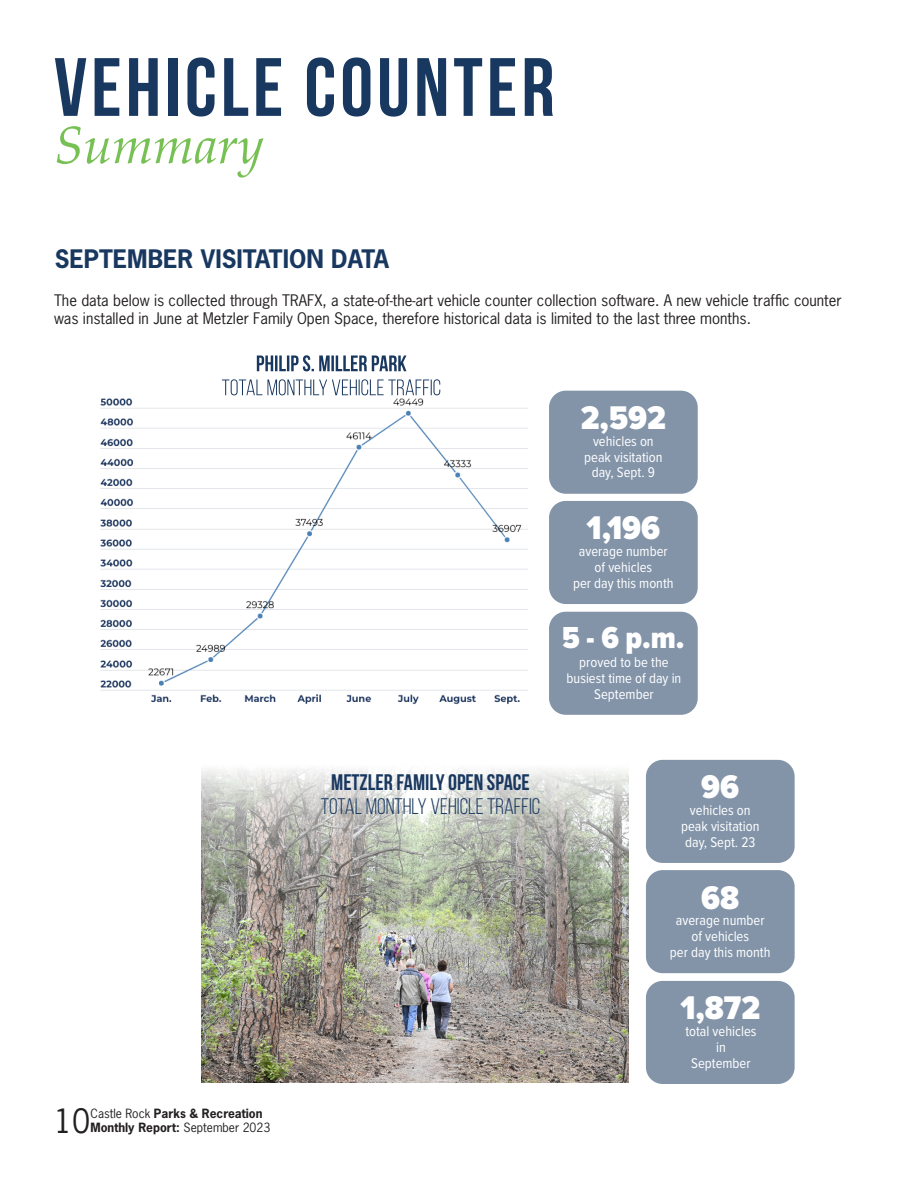
<style>
.page{position:relative;width:918px;height:1188px;background:#fff}
.page>*{position:absolute;margin:0;border:0;box-sizing:border-box;transform-origin:0 0}
.t1{font:82.5px "Bebas Neue";letter-spacing:.05em;color:#193860}
.t2{font:italic 52.5px "Palatino Linotype";color:#77c054}
.t3{font:900 34.05px "Proxima Nova Cond";color:#fff}
.t4{font:900 31.5px "Proxima Nova Cond";color:#fff}
.t5{font:31.5px "News Gothic Std";color:#231f20}
.t6{font:700 24px "News Gothic Std";color:#193860}
.t7{font:22.5px "Bebas Neue";color:#193860}
.t8{font:700 22.5px "Bebas Neue";color:#193860}
.t9{font:15px/18px "News Gothic Std";color:#231f20}
.t10{font:14.55px/15.8px "Proxima Nova Cond";color:#fff;text-align:center}
.t11{font:700 12px/14.4px "News Gothic Std";color:#231f20}
.s1{font-weight:400}
</style>
<div class="page">
<img style="left:100px;top:358px;width:428px;height:347px">
<div style="left:553px;top:505px;width:141px;height:95px;background:#8394a9;border-radius:13px"></div>
<div style="left:549px;top:501px;width:149px;height:103px;border:7px solid #193860;border-radius:13px"></div>
<div style="left:553px;top:394px;width:141px;height:96px;background:#8394a9;border-radius:13px"></div>
<div style="left:549px;top:391px;width:149px;height:103px;border:7px solid #193860;border-radius:13px"></div>
<svg style="left:222px;top:379px;width:218px;height:16px"></svg>
<svg style="left:257px;top:355px;width:149px;height:16px"></svg>
<div style="left:553px;top:615px;width:141px;height:96px;background:#8394a9;border-radius:13px"></div>
<div style="left:549px;top:612px;width:149px;height:103px;border:7px solid #193860;border-radius:13px"></div>
<div style="left:650px;top:874px;width:141px;height:96px;background:#8394a9;border-radius:13px"></div>
<div style="left:646px;top:870px;width:149px;height:103px;border:7px solid #193860;border-radius:13px"></div>
<div style="left:650px;top:763px;width:141px;height:96px;background:#8394a9;border-radius:13px"></div>
<div style="left:646px;top:760px;width:149px;height:103px;border:7px solid #193860;border-radius:13px"></div>
<div style="left:650px;top:985px;width:141px;height:95px;background:#8394a9;border-radius:13px"></div>
<div style="left:646px;top:981px;width:149px;height:103px;border:7px solid #193860;border-radius:13px"></div>
<img style="left:201px;top:769px;width:428px;height:314px">
<p class="t1" style="left:54px;top:42px;width:502px">VEHICLE COUNTER</p>
<p class="t2" style="left:54px;top:108px;width:212px">Summary</p>
<p class="t6" style="left:55px;top:243px;width:336px">SEPTEMBER VISITATION DATA</p>
<p class="t9" style="left:54px;top:291px;width:789px">The data below is collected through TRAFX, a state-of-the-art vehicle counter collection software. A new vehicle traffic counter was installed in June at Metzler Family Open Space, therefore historical data is limited to the last three months.</p>
<p class="t3" style="left:581px;top:393px;width:87px">2,592</p>
<p class="t10" style="left:593px;top:433px;width:62px">vehicles on</p>
<p class="t10" style="left:584px;top:448px;width:80px">peak visitation</p>
<p class="t10" style="left:592px;top:464px;width:65px">day, Sept. 9</p>
<p class="t3" style="left:587px;top:503px;width:75px">1,196</p>
<p class="t10" style="left:579px;top:543px;width:90px">average number</p>
<p class="t10" style="left:595px;top:559px;width:59px">of vehicles</p>
<p class="t10" style="left:573px;top:574px;width:102px">per day this month</p>
<p class="t4" style="left:562px;top:614px;width:124px">5 - 6 p.m.</p>
<h3 class="t5" style="left:54px;top:1101px;width:38px">10</h3>
<p class="t11" style="left:91px;top:1106px;width:181px"><span class="s1">Castle Rock</span> Parks &amp; Recreation<br>Monthly Report: <span class="s1">September 2023</span></p>
<p class="t10" style="left:567px;top:654px;width:116px">proved to be the busiest time of day in<br>September</p>
<p class="t8" style="left:331px;top:770px;width:200px">METZLER FAMILY OPEN SPACE</p>
<p class="t7" style="left:321px;top:794px;width:221px">TOTAL MONTHLY VEHICLE TRAFFIC</p>
<p class="t3" style="left:701px;top:762px;width:39px">96</p>
<p class="t10" style="left:690px;top:802px;width:62px">vehicles on</p>
<p class="t10" style="left:681px;top:818px;width:80px">peak visitation</p>
<p class="t10" style="left:685px;top:833px;width:72px">day, Sept. 23</p>
<p class="t3" style="left:701px;top:872px;width:40px">68</p>
<p class="t10" style="left:676px;top:912px;width:90px">average number</p>
<p class="t10" style="left:691px;top:928px;width:59px">of vehicles</p>
<p class="t10" style="left:670px;top:944px;width:102px">per day this month</p>
<p class="t3" style="left:680px;top:983px;width:81px">1,872</p>
<p class="t10" style="left:685px;top:1023px;width:73px">total vehicles</p>
<p class="t10" style="left:716px;top:1039px;width:11px">in</p>
<p class="t10" style="left:691px;top:1054px;width:61px">September</p>
</div>
